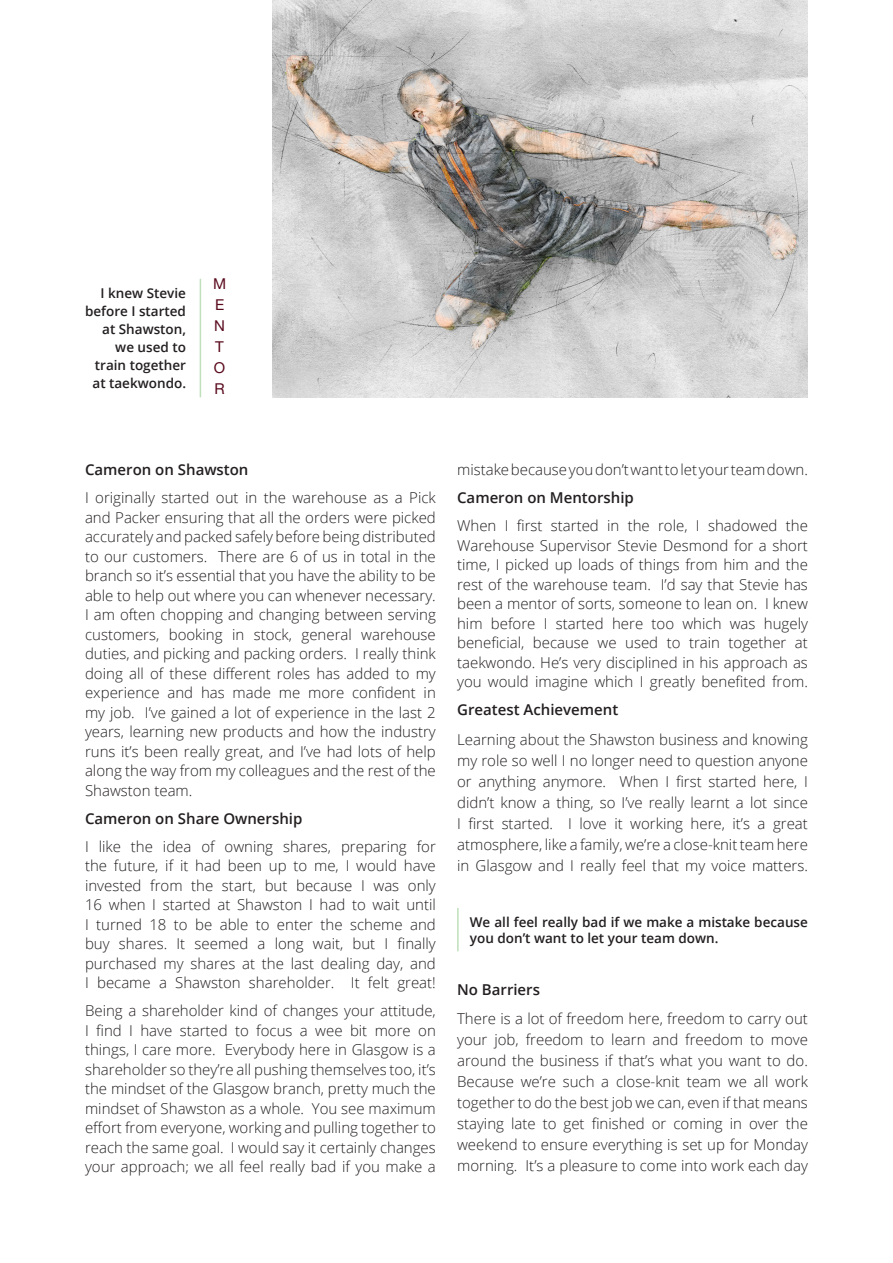
<style>
.page{position:relative;width:893px;height:1263px;background:#fff}
.page>*{position:absolute;margin:0;border:0;box-sizing:border-box;transform-origin:0 0}
.Body_Text{font:300 15px/19.5px "Open Sans";color:#231f20;text-align:justify}
.Body_Text-2{font:600 15px "Open Sans";color:#231f20}
.Year_02{font:15px/21px "Helvetica Neue LT Std";color:#5a0a1d}
.Data_02{font:600 13.5px/18px "Open Sans";color:#231f20}
</style>
<div class="page">
<img style="left:272px;top:0;width:536px;height:397px">
<hr style="left:457px;top:908px;width:2px;height:43px;background:#bfe0bb">
<hr style="left:200px;top:279px;width:1px;height:118px;background:#bfe0bb">
<p class="Data_02" style="left:85px;top:284px;width:102px;text-align:right">I knew Stevie before I started at Shawston, we used to train together at taekwondo.</p>
<p class="Year_02" style="left:213px;top:273px;width:15px">M<br>E<br>N<br>T<br>O<br>R</p>
<p class="Body_Text-2" style="left:85px;top:459px;width:165px">Cameron on Shawston</p>
<p class="Body_Text" style="left:85px;top:487px;width:352px">I originally started out in the warehouse as a Pick and Packer ensuring that all the orders were picked accurately and packed safely before being distributed to our customers. There are 6 of us in total in the branch so it’s essential that you have the ability to be able to help out where you can whenever necessary.<br>I am often chopping and changing between serving customers, booking in stock, general warehouse duties, and picking and packing orders. I really think doing all of these different roles has added to my experience and has made me more confident in my job. I’ve gained a lot of experience in the last 2 years, learning new products and how the industry runs it’s been really great, and I’ve had lots of help along the way from my colleagues and the rest of the Shawston team.</p>
<p class="Body_Text-2" style="left:85px;top:808px;width:219px">Cameron on Share Ownership</p>
<p class="Body_Text" style="left:85px;top:836px;width:352px">I like the idea of owning shares, preparing for the future, if it had been up to me, I would have invested from the start, but because I was only 16 when I started at Shawston I had to wait until I turned 18 to be able to enter the scheme and buy shares. It seemed a long wait, but I finally purchased my shares at the last dealing day, and I became a Shawston shareholder. It felt great!</p>
<p class="Body_Text" style="left:85px;top:1000px;width:352px">Being a shareholder kind of changes your attitude, I find I have started to focus a wee bit more on things, I care more. Everybody here in Glasgow is a shareholder so they’re all pushing themselves too, it’s the mindset of the Glasgow branch, pretty much the mindset of Shawston as a whole. You see maximum effort from everyone, working and pulling together to reach the same goal. I would say it certainly changes your approach; we all feel really bad if you make a</p>
<p class="Body_Text" style="left:457px;top:459px;width:352px">mistake because you don’t want to let your team down.</p>
<p class="Body_Text-2" style="left:457px;top:487px;width:178px">Cameron on Mentorship</p>
<p class="Body_Text" style="left:457px;top:515px;width:352px">When I first started in the role, I shadowed the Warehouse Supervisor Stevie Desmond for a short time, I picked up loads of things from him and the rest of the warehouse team. I’d say that Stevie has been a mentor of sorts, someone to lean on. I knew him before I started here too which was hugely beneficial, because we used to train together at taekwondo. He’s very disciplined in his approach as you would imagine which I greatly benefited from.</p>
<p class="Body_Text-2" style="left:457px;top:699px;width:163px">Greatest Achievement</p>
<p class="Body_Text" style="left:457px;top:728px;width:352px;line-height:21px">Learning about the Shawston business and knowing my role so well I no longer need to question anyone or anything anymore. When I first started here, I didn’t know a thing, so I’ve really learnt a lot since I first started. I love it working here, it’s a great atmosphere, like a family, we’re a close-knit team here in Glasgow and I really feel that my voice matters.</p>
<p class="Data_02" style="left:470px;top:913px;width:340px;line-height:16.5px">We all feel really bad if we make a mistake because you don’t want to let your team down.</p>
<p class="Body_Text-2" style="left:457px;top:979px;width:84px">No Barriers</p>
<p class="Body_Text" style="left:457px;top:1008px;width:352px;line-height:21px">There is a lot of freedom here, freedom to carry out your job, freedom to learn and freedom to move around the business if that’s what you want to do.<br>Because we’re such a close-knit team we all work together to do the best job we can, even if that means staying late to get finished or coming in over the weekend to ensure everything is set up for Monday morning. It’s a pleasure to come into work each day</p>
</div>
